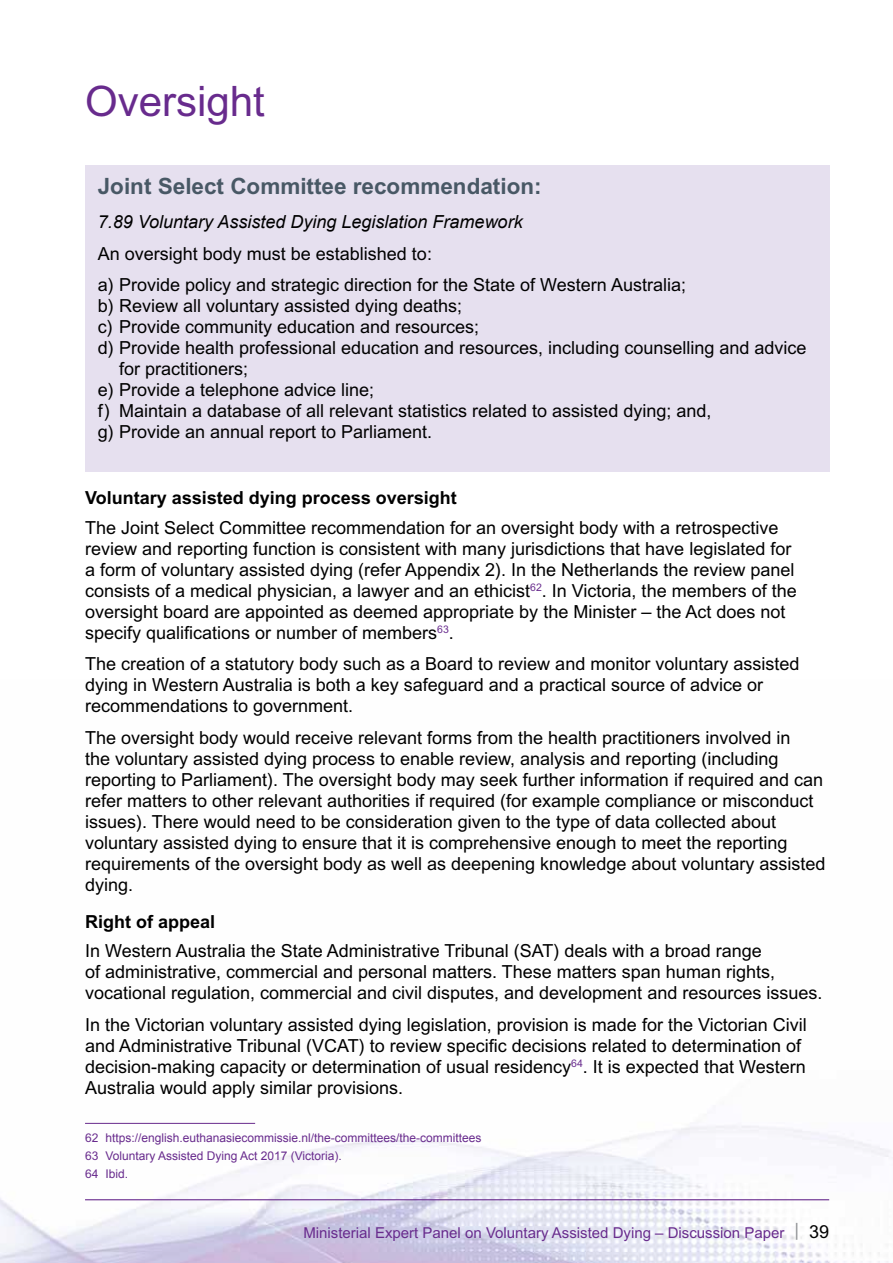
<style>
.page{position:relative;width:893px;height:1263px;background:#fff}
.page>*{position:absolute;margin:0;border:0;box-sizing:border-box;transform-origin:0 0}
.t1{font:42px "Arial MT Std";color:#682b8d}
.t2{font:700 22.5px "Arial MT Std";color:#485865}
.t3{font:18px/21px "Arial MT Std";color:#000}
.t4{font:700 18px "Arial MT Std";color:#000}
.t5{font:italic 18px "Arial";color:#000}
.t6{font:15px "Arial MT Std";color:#682b8d}
.t7{font:12px/18.1px "Arial";color:#682b8d}
.s1{font-family:"Arial MT Std"}
.s2{font-size:18px;color:#939598}
.s3{font-size:18px;color:#000}
</style>
<div class="page">
<img style="left:0;top:1122px;width:893px;height:141px">
<hr style="left:85px;top:1199px;width:744px;height:1px;background:#682b8d">
<div style="left:85px;top:165px;width:744px;height:306px;background:#e6e0ef"></div>
<hr style="left:85px;top:1123px;width:170px;height:1px;background:#682b8d">
<h1 class="t1" style="left:85px;top:77px;width:181px">Oversight</h1>
<p class="t2" style="left:98px;top:173px;width:445px">Joint Select Committee recommendation:</p>
<p class="t5" style="left:98px;top:210px;width:426px">7.89 Voluntary Assisted Dying Legislation Framework</p>
<p class="t3" style="left:98px;top:237px;width:590px;line-height:31.7px">An oversight body must be established to:<br>a) Provide policy and strategic direction for the State of Western Australia;</p>
<p class="t3" style="left:98px;top:295px;width:366px">b) Review all voluntary assisted dying deaths;</p>
<p class="t3" style="left:98px;top:316px;width:383px">c) Provide community education and resources;</p>
<p class="t3" style="left:98px;top:337px;width:710px">d) Provide health professional education and resources, including counselling and advice</p>
<p class="t3" style="left:119px;top:358px;width:131px">for practitioners;</p>
<p class="t3" style="left:98px;top:379px;width:278px">e) Provide a telephone advice line;</p>
<p class="t3" style="left:98px;top:400px;width:615px">f ) Maintain a database of all relevant statistics related to assisted dying; and,</p>
<p class="t3" style="left:98px;top:421px;width:336px">g) Provide an annual report to Parliament.</p>
<p class="t4" style="left:85px;top:487px;width:373px">Voluntary assisted dying process oversight</p>
<p class="t3" style="left:85px;top:517px;width:713px">The Joint Select Committee recommendation for an oversight body with a retrospective review and reporting function is consistent with many jurisdictions that have legislated for a form of voluntary assisted dying (refer Appendix 2). In the Netherlands the review panel consists of a medical physician, a lawyer and an ethicist<sup>62</sup>. In Victoria, the members of the oversight board are appointed as deemed appropriate by the Minister – the Act does not specify qualifications or number of members<sup>63</sup>.</p>
<p class="t3" style="left:85px;top:653px;width:716px">The creation of a statutory body such as a Board to review and monitor voluntary assisted dying in Western Australia is both a key safeguard and a practical source of advice or recommendations to government.</p>
<p class="t3" style="left:85px;top:727px;width:742px">The oversight body would receive relevant forms from the health practitioners involved in<br>the voluntary assisted dying process to enable review, analysis and reporting (including reporting to Parliament). The oversight body may seek further information if required and can refer matters to other relevant authorities if required (for example compliance or misconduct issues). There would need to be consideration given to the type of data collected about voluntary assisted dying to ensure that it is comprehensive enough to meet the reporting requirements of the oversight body as well as deepening knowledge about voluntary assisted dying.</p>
<p class="t4" style="left:85px;top:910px;width:132px">Right of appeal</p>
<p class="t3" style="left:85px;top:940px;width:739px">In Western Australia the State Administrative Tribunal (SAT) deals with a broad range<br>of administrative, commercial and personal matters. These matters span human rights, vocational regulation, commercial and civil disputes, and development and resources issues.</p>
<p class="t3" style="left:85px;top:1014px;width:723px">In the Victorian voluntary assisted dying legislation, provision is made for the Victorian Civil and Administrative Tribunal (VCAT) to review specific decisions related to determination of decision-making capacity or determination of usual residency<sup>64</sup>. It is expected that Western Australia would apply similar provisions.</p>
<p class="t7" style="left:85px;top:1128px;width:398px"><span class="s1">62</span> https://english.euthanasiecommissie.nl/the-committees/the-committees<br><span class="s1">63</span> Voluntary Assisted Dying Act 2017 (Victoria).<br><span class="s1">64</span> Ibid.</p>
<p class="t6" style="left:303px;top:1224px;width:527px">Ministerial Expert Panel on Voluntary Assisted Dying – Discussion Paper <span class="s2">|</span> <span class="s3">39</span></p>
</div>
